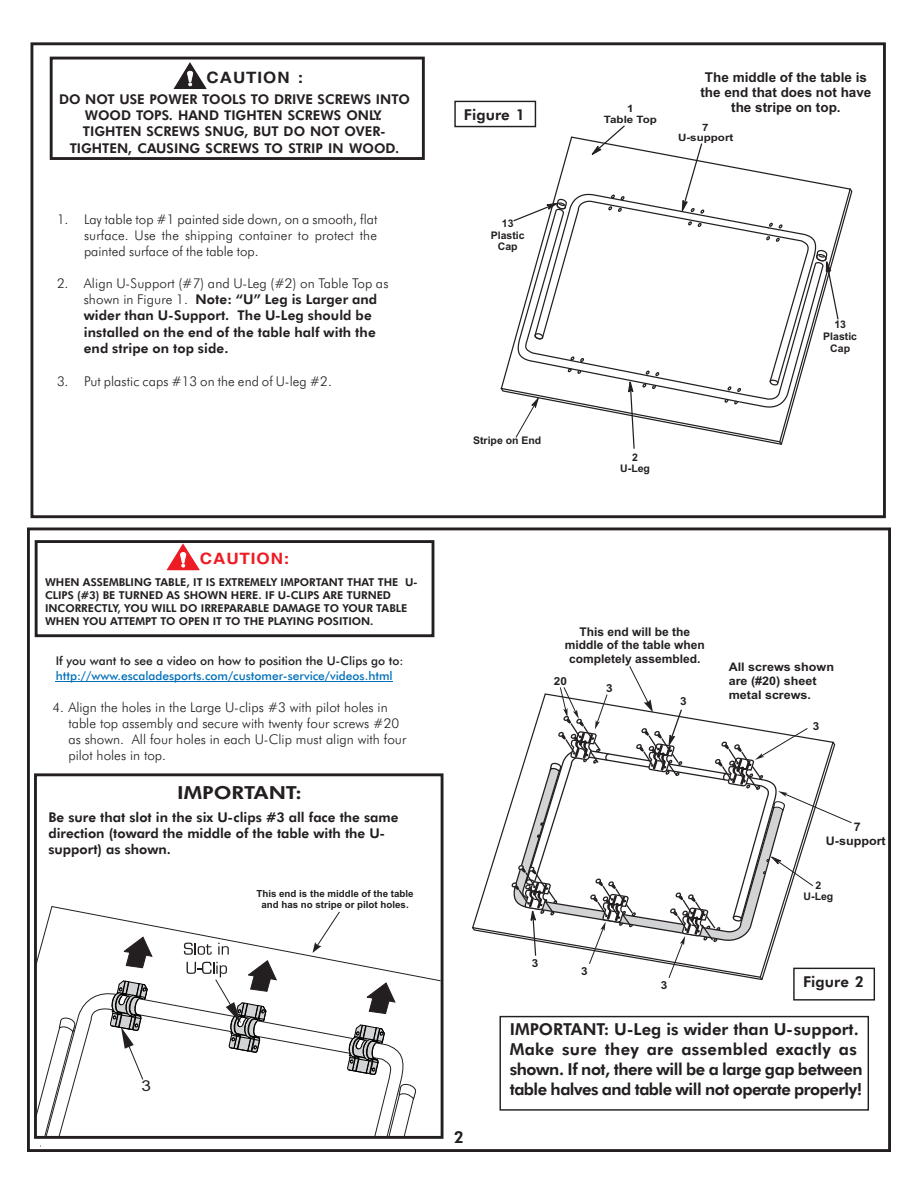
<style>
.page{position:relative;width:918px;height:1188px;background:#fff}
.page>*{position:absolute;margin:0;border:0;box-sizing:border-box;transform-origin:0 0}
.t1{font:800 18px "Futura BT";color:#231f20;scale:1.15 1}
.t2{font:800 16.5px/19.8px "Futura BT";letter-spacing:-.025em;color:#231f20}
.t3{font:700 15.6px "Helvetica";letter-spacing:.055em;color:#241f21;scale:1.08 1}
.t4{font:700 15.6px "Helvetica";letter-spacing:.05em;color:#ed1c24;scale:1.09 1}
.t5{font:800 15px "Futura BT";letter-spacing:.005em;color:#231f20}
.t6{font:15px "Arial";color:#231f20;scale:1.14 1}
.t7{font:800 13.5px/16.4px "Futura BT";letter-spacing:.01em;color:#231f20}
.t8{font:300 13.5px/16.2px "Futura BT";color:#231f20}
.t9{font:300 13.5px/16.2px "Futura BT";letter-spacing:.005em;color:#241f21;text-align:justify}
.t10{font:800 13.5px/16.2px "Futura BT";color:#241f21;text-align:center}
.t11{font:700 13.5px/15.1px "Arial";color:#231f20;text-align:center}
.t12{font:500 12px/14.4px "Futura BT";color:#006fb9}
.t13{font:700 12px/13.4px "Arial";color:#231f20;text-align:center}
.t14{font:700 11.85px/14px "Arial";color:#231f20;text-align:center;scale:1.06 1}
.t15{font:700 11.1px "Arial";color:#231f20;scale:1.06 1}
.t16{font:800 10.8px/13px "Futura BT";color:#231f20}
.t17{font:700 10.5px/11.7px "Arial";color:#231f20;text-align:center}
.t18{font:700 10.2px "Arial";color:#231f20;scale:1.14 1}
.t19{font:700 9.75px/10.9px "Arial";color:#231f20;text-align:center}
.s1{font-weight:300}
.s2{color:#231f20}
</style>
<div class="page">
<div style="left:31px;top:42px;width:855px;height:476px;border:3px solid #241f21"></div>
<div style="left:50px;top:57px;width:375px;height:103px;border:3px solid #241f21"></div>
<svg style="left:173px;top:60px;width:36px;height:29px"></svg>
<div style="left:27px;top:528px;width:864px;height:624px;border:3px solid #231f20"></div>
<div style="left:499px;top:1016px;width:370px;height:95px;border:1px solid #231f20"></div>
<div style="left:793px;top:968px;width:82px;height:33px;border:1px solid #231f20"></div>
<svg style="left:472px;top:693px;width:363px;height:286px"></svg>
<svg style="left:758px;top:975px;width:6px;height:6px"></svg>
<svg style="left:526px;top:748px;width:188px;height:15px"></svg>
<svg style="left:512px;top:763px;width:273px;height:179px"></svg>
<svg style="left:731px;top:915px;width:11px;height:5px"></svg>
<svg style="left:511px;top:864px;width:47px;height:93px"></svg>
<svg style="left:669px;top:891px;width:52px;height:87px"></svg>
<svg style="left:589px;top:877px;width:47px;height:87px"></svg>
<svg style="left:537px;top:834px;width:3px;height:4px"></svg>
<svg style="left:540px;top:822px;width:3px;height:4px"></svg>
<svg style="left:549px;top:687px;width:61px;height:87px"></svg>
<svg style="left:714px;top:728px;width:138px;height:95px"></svg>
<svg style="left:629px;top:666px;width:54px;height:111px"></svg>
<div style="left:35px;top:540px;width:399px;height:97px;border:3px solid #231f20"></div>
<svg style="left:166px;top:542px;width:36px;height:29px"></svg>
<hr style="left:56px;top:681px;width:337px;height:1px;background:#006fb9">
<svg style="left:38px;top:1100px;width:376px;height:35px"></svg>
<div style="left:34px;top:773px;width:410px;height:366px;border:3px solid #231f20"></div>
<svg style="left:35px;top:906px;width:406px;height:194px"></svg>
<svg style="left:763px;top:857px;width:50px;height:29px"></svg>
<div style="left:454px;top:101px;width:82px;height:26px;border:1px solid #231f20"></div>
<svg style="left:512px;top:124px;width:327px;height:325px"></svg>
<p class="t3" style="left:207px;top:72px;width:91px">CAUTION :</p>
<p class="t10" style="left:59px;top:92px;width:352px">DO NOT USE POWER TOOLS TO DRIVE SCREWS INTO WOOD TOPS. HAND TIGHTEN SCREWS ONLY.<br>TIGHTEN SCREWS SNUG, BUT DO NOT OVER-TIGHTEN, CAUSING SCREWS TO STRIP IN WOOD.</p>
<p class="t9" style="left:84px;top:212px;width:295px;text-indent:-27px">1. Lay table top #1 painted side down, on a smooth, flat surface. Use the shipping container to protect the painted surface of the table top.</p>
<p class="t9" style="left:57px;top:277px;width:12px">2.</p>
<p class="t7" style="left:84px;top:276px;width:306px"><span class="s1">Align U-Support (#7) and U-Leg (#2) on Table Top as shown in Figure 1.</span> Note: “U” Leg is Larger and wider than U-Support. The U-Leg should be installed on the end of the table half with the end stripe on top side.</p>
<p class="t9" style="left:57px;top:374px;width:276px">3. Put plastic caps #13 on the end of U-leg #2.</p>
<p class="t4" style="left:200px;top:553px;width:84px">CAUTION:</p>
<p class="t16" style="left:45px;top:576px;width:374px">WHEN ASSEMBLING TABLE, IT IS EXTREMELY IMPORTANT THAT THE U-CLIPS (#3) BE TURNED AS SHOWN HERE. IF U-CLIPS ARE TURNED INCORRECTLY, YOU WILL DO IRREPARABLE DAMAGE TO YOUR TABLE WHEN YOU ATTEMPT TO OPEN IT TO THE PLAYING POSITION.</p>
<p class="t12" style="left:56px;top:655px;width:349px"><span class="s2">If you want to see a video on how to position the U-Clips go to: </span>http://www.escaladesports.com/customer-service/videos.html</p>
<p class="t8" style="left:68px;top:700px;width:339px;text-indent:-16px">4. Align the holes in the Large U-clips #3 with pilot holes in table top assembly and secure with twenty four screws #20 as shown. All four holes in each U-Clip must align with four pilot holes in top.</p>
<p class="t1" style="left:177px;top:785px;width:110px">IMPORTANT:</p>
<p class="t7" style="left:48px;top:810px;width:352px">Be sure that slot in the six U-clips #3 all face the same direction (toward the middle of the table with the U&shy;support) as shown.</p>
<p class="t19" style="left:256px;top:889px;width:159px">This end is the middle of the table and has no stripe or pilot holes.</p>
<p class="t6" style="left:141px;top:1080px;width:10px">3</p>
<p class="t5" style="left:464px;top:109px;width:63px">Figure 1</p>
<p class="t17" style="left:491px;top:218px;width:35px">13<br>Plastic<br>Cap</p>
<p class="t17" style="left:473px;top:435px;width:70px">Stripe on End</p>
<p class="t18" style="left:627px;top:104px;width:7px">1</p>
<p class="t18" style="left:604px;top:115px;width:48px">Table Top</p>
<p class="t11" style="left:700px;top:71px;width:173px">The middle of the table is the end that does not have the stripe on top.</p>
<p class="t18" style="left:702px;top:124px;width:7px">7</p>
<p class="t18" style="left:678px;top:134px;width:50px">U-support</p>
<p class="t17" style="left:620px;top:452px;width:31px">2<br>U-Leg</p>
<p class="t17" style="left:823px;top:320px;width:35px">13<br>Plastic<br>Cap</p>
<p class="t13" style="left:565px;top:626px;width:142px">This end will be the middle of the table when completely assembled.</p>
<p class="t15" style="left:554px;top:677px;width:14px">20</p>
<p class="t15" style="left:606px;top:684px;width:8px">3</p>
<p class="t15" style="left:680px;top:696px;width:8px">3</p>
<p class="t14" style="left:729px;top:661px;width:101px;text-align:left">All screws shown are (#20) sheet metal screws.</p>
<p class="t15" style="left:813px;top:722px;width:8px">3</p>
<p class="t15" style="left:532px;top:959px;width:8px">3</p>
<p class="t15" style="left:581px;top:967px;width:8px">3</p>
<p class="t15" style="left:661px;top:981px;width:8px">3</p>
<p class="t14" style="left:826px;top:821px;width:58px">7<br>U-support</p>
<p class="t17" style="left:804px;top:880px;width:31px">2<br>U-Leg</p>
<p class="t5" style="left:803px;top:976px;width:63px">Figure 2</p>
<p class="t2" style="left:454px;top:1129px;width:12px">2</p>
<p class="t2" style="left:510px;top:1021px;width:354px">IMPORTANT: U-Leg is wider than U-support.<br>Make sure they are assembled exactly as shown. If not, there will be a large gap between table halves and table will not operate properly!</p>
</div>
